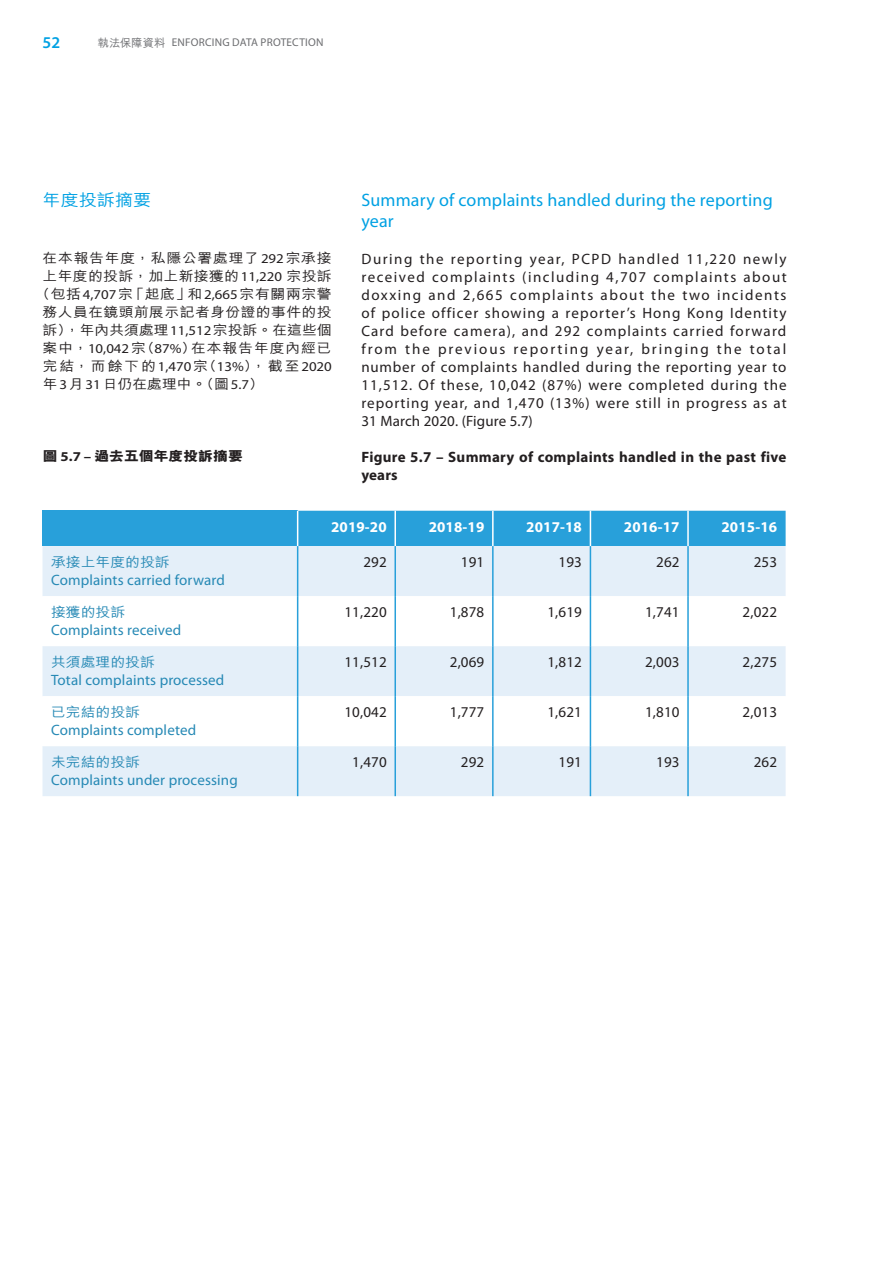
<style>
.page{position:relative;width:893px;height:1263px;background:#fff}
.page>*{position:absolute;margin:0;border:0;box-sizing:border-box;transform-origin:0 0}
.t1{font:18px/21px "Myriad Pro";letter-spacing:.01em;color:#00a1e3}
.t2{font:500 16.5px "M Hei HK";color:#00a1e3;scale:1.1 1}
.t3{font:600 16.5px "Myriad Pro";color:#00a1e3}
.t4{font:15px/18px "Myriad Pro";letter-spacing:.01em;color:#231f20;text-align:justify}
.t5{font:15px "Myriad Pro";letter-spacing:.01em;color:#2689b5}
.t6{font:700 15px/18px "Myriad Pro";letter-spacing:.02em;color:#231f20}
.t7{font:700 15px "Myriad Pro";letter-spacing:.01em;color:#fff}
.t8{font:500 13.5px "M Hei HK";letter-spacing:.025em;color:#231f20;scale:1.1 1}
.t9{font:500 13.5px "M Hei HK";color:#2689b5;scale:1.1 1}
.t10{font:500 13.5px "M Hei HK";letter-spacing:.06em;color:#231f20;scale:1.1 1}
.t11{font:500 13.5px "M Hei HK";color:#231f20;scale:1.1 1}
.t12{font:500 13.5px "M Hei HK";letter-spacing:.05em;color:#231f20;scale:1.1 1}
.t13{font:800 13.5px "M Hei HK";color:#231f20;scale:1.1 1}
.t14{font:11.25px "Myriad Pro";letter-spacing:.02em;color:#6c6d70}
.s1{font-family:"M Hei HK";font-weight:500}
.s2{font-family:"Myriad Pro";font-weight:400}
.s3{font-family:"Myriad Pro";font-weight:700}
</style>
<div class="page">
<div style="left:43px;top:511px;width:255px;height:35px;background:#28a0da"></div>
<div style="left:298px;top:511px;width:488px;height:35px;background:#28a0da"></div>
<div style="left:43px;top:546px;width:743px;height:250px;background:#e4eff9"></div>
<svg style="left:43px;top:596px;width:743px;height:150px"></svg>
<hr style="left:297px;top:511px;width:1px;height:35px;background:#fff">
<hr style="left:394px;top:511px;width:2px;height:35px;background:#fff">
<hr style="left:492px;top:511px;width:2px;height:35px;background:#fff">
<hr style="left:590px;top:511px;width:1px;height:35px;background:#fff">
<hr style="left:687px;top:511px;width:2px;height:35px;background:#fff">
<hr style="left:297px;top:546px;width:1px;height:50px;background:#28a0da">
<hr style="left:394px;top:546px;width:2px;height:50px;background:#28a0da">
<hr style="left:492px;top:546px;width:2px;height:50px;background:#28a0da">
<hr style="left:590px;top:546px;width:1px;height:50px;background:#28a0da">
<hr style="left:687px;top:546px;width:2px;height:50px;background:#28a0da">
<hr style="left:297px;top:596px;width:1px;height:50px;background:#28a0da">
<hr style="left:394px;top:596px;width:2px;height:50px;background:#28a0da">
<hr style="left:492px;top:596px;width:2px;height:50px;background:#28a0da">
<hr style="left:590px;top:596px;width:1px;height:50px;background:#28a0da">
<hr style="left:687px;top:596px;width:2px;height:50px;background:#28a0da">
<hr style="left:297px;top:646px;width:1px;height:50px;background:#28a0da">
<hr style="left:394px;top:646px;width:2px;height:50px;background:#28a0da">
<hr style="left:492px;top:646px;width:2px;height:50px;background:#28a0da">
<hr style="left:590px;top:646px;width:1px;height:50px;background:#28a0da">
<hr style="left:687px;top:646px;width:2px;height:50px;background:#28a0da">
<hr style="left:297px;top:696px;width:1px;height:50px;background:#28a0da">
<hr style="left:394px;top:696px;width:2px;height:50px;background:#28a0da">
<hr style="left:492px;top:696px;width:2px;height:50px;background:#28a0da">
<hr style="left:590px;top:696px;width:1px;height:50px;background:#28a0da">
<hr style="left:687px;top:696px;width:2px;height:50px;background:#28a0da">
<hr style="left:297px;top:746px;width:1px;height:50px;background:#28a0da">
<hr style="left:394px;top:746px;width:2px;height:50px;background:#28a0da">
<hr style="left:492px;top:746px;width:2px;height:50px;background:#28a0da">
<hr style="left:590px;top:746px;width:1px;height:50px;background:#28a0da">
<hr style="left:687px;top:746px;width:2px;height:50px;background:#28a0da">
<p class="t3" style="left:43px;top:32px;width:19px">52</p>
<p class="t14" style="left:98px;top:36px;width:227px"><span class="s1">執法保障資料</span> Enforcing Data Protection</p>
<p class="t2" style="left:43px;top:188px;width:100px">年度投訴摘要</p>
<p class="t1" style="left:361px;top:190px;width:413px">Summary of complaints handled during the reporting year</p>
<p class="t4" style="left:361px;top:250px;width:427px">During the reporting year, PCPD handled 11,220 newly received complaints (including 4,707 complaints about doxxing and 2,665 complaints about the two incidents of police officer showing a reporter’s Hong Kong Identity Card before camera), and 292 complaints carried forward from the previous reporting year, bringing the total number of complaints handled during the reporting year to 11,512. Of these, 10,042 (87%) were completed during the reporting year, and 1,470 (13%) were still in progress as at 31 March 2020. (Figure 5.7)</p>
<p class="t6" style="left:361px;top:447px;width:426px">Figure 5.7 – Summary of complaints handled in the past five years</p>
<p class="t7" style="left:331px;top:517px;width:57px">2019-20</p>
<p class="t7" style="left:429px;top:517px;width:57px">2018-19</p>
<p class="t7" style="left:526px;top:517px;width:57px">2017-18</p>
<p class="t7" style="left:624px;top:517px;width:57px">2016-17</p>
<p class="t7" style="left:721px;top:517px;width:57px">2015-16</p>
<p class="t12" style="left:43px;top:249px;width:264px">在本報告年度，私隱公署處理了<span class="s2">292</span>宗承接</p>
<p class="t8" style="left:43px;top:267px;width:264px">上年度的投訴，加上新接獲的<span class="s2">11,220</span> 宗投訴</p>
<p class="t8" style="left:35px;top:285px;width:271px">（包括<span class="s2">4,707</span>宗「起底」和<span class="s2">2,665</span>宗有關兩宗警</p>
<p class="t8" style="left:43px;top:303px;width:264px">務人員在鏡頭前展示記者身份證的事件的投</p>
<p class="t11" style="left:43px;top:321px;width:264px">訴），年內共須處理<span class="s2">11,512</span>宗投訴。在這些個</p>
<p class="t10" style="left:43px;top:339px;width:264px">案中，<span class="s2">10,042</span>宗（<span class="s2">87%</span>）在本報告年度內經已</p>
<p class="t8" style="left:43px;top:357px;width:264px">完結，而餘下的<span class="s2">1,470</span>宗（<span class="s2">13%</span>），截至<span class="s2">2020</span></p>
<p class="t8" style="left:43px;top:375px;width:203px">年<span class="s2">3</span>月<span class="s2">31</span>日仍在處理中。（圖<span class="s2">5.7</span>）</p>
<p class="t13" style="left:43px;top:450px;width:183px">圖 <span class="s3">5.7 –</span> 過去五個年度投訴摘要</p>
<p class="t9" style="left:51px;top:552px;width:109px">承接上年度的投訴</p>
<p class="t5" style="left:51px;top:571px;width:175px">Complaints carried forward</p>
<p class="t4" style="left:363px;top:553px;width:25px">292</p>
<p class="t4" style="left:461px;top:553px;width:25px">191</p>
<p class="t4" style="left:559px;top:553px;width:25px">193</p>
<p class="t4" style="left:656px;top:553px;width:25px">262</p>
<p class="t4" style="left:754px;top:553px;width:25px">253</p>
<p class="t9" style="left:51px;top:602px;width:69px">接獲的投訴</p>
<p class="t5" style="left:51px;top:621px;width:132px">Complaints received</p>
<p class="t4" style="left:344px;top:603px;width:44px">11,220</p>
<p class="t4" style="left:450px;top:603px;width:36px">1,878</p>
<p class="t4" style="left:547px;top:603px;width:36px">1,619</p>
<p class="t4" style="left:645px;top:603px;width:36px">1,741</p>
<p class="t4" style="left:743px;top:603px;width:36px">2,022</p>
<p class="t9" style="left:51px;top:652px;width:96px">共須處理的投訴</p>
<p class="t5" style="left:51px;top:671px;width:175px">Total complaints processed</p>
<p class="t4" style="left:344px;top:653px;width:44px">11,512</p>
<p class="t4" style="left:450px;top:653px;width:36px">2,069</p>
<p class="t4" style="left:547px;top:653px;width:36px">1,812</p>
<p class="t4" style="left:645px;top:653px;width:36px">2,003</p>
<p class="t4" style="left:743px;top:653px;width:36px">2,275</p>
<p class="t9" style="left:51px;top:702px;width:82px">已完結的投訴</p>
<p class="t5" style="left:51px;top:721px;width:147px">Complaints completed</p>
<p class="t4" style="left:344px;top:703px;width:44px">10,042</p>
<p class="t4" style="left:450px;top:703px;width:36px">1,777</p>
<p class="t4" style="left:547px;top:703px;width:36px">1,621</p>
<p class="t4" style="left:645px;top:703px;width:36px">1,810</p>
<p class="t4" style="left:743px;top:703px;width:36px">2,013</p>
<p class="t9" style="left:51px;top:752px;width:82px">未完結的投訴</p>
<p class="t5" style="left:51px;top:771px;width:188px">Complaints under processing</p>
<p class="t4" style="left:352px;top:753px;width:36px">1,470</p>
<p class="t4" style="left:461px;top:753px;width:25px">292</p>
<p class="t4" style="left:559px;top:753px;width:25px">191</p>
<p class="t4" style="left:656px;top:753px;width:25px">193</p>
<p class="t4" style="left:754px;top:753px;width:25px">262</p>
</div>
